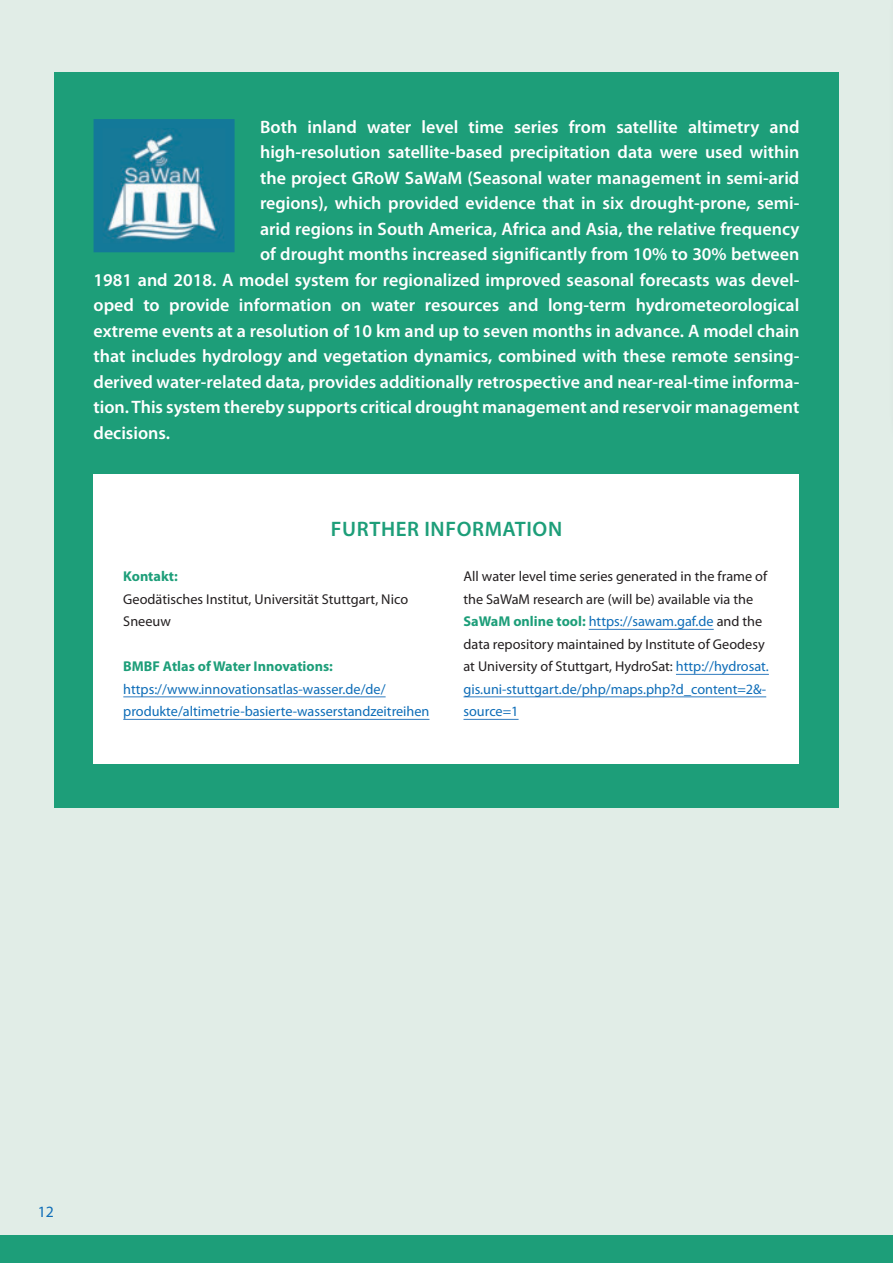
<style>
.page{position:relative;width:893px;height:1263px;background:#e1ede7}
.page>*{position:absolute;margin:0;border:0;box-sizing:border-box;transform-origin:0 0}
.t1{font:600 21px "Myriad Pro";letter-spacing:.03em;color:#1d9e79}
.t2{font:600 18px "Myriad Pro";color:#fff}
.t3{font:15.75px "Myriad Pro";color:#0e6db8}
.t4{font:14.25px/22.5px "Myriad Pro";color:#231f20}
.t5{font:14.25px/22.5px "Myriad Pro";color:#0e6db8}
.t6{font:700 14.25px "Myriad Pro";color:#1d9e79}
.s1{font-weight:700;color:#1d9e79}
.s2{color:#0e6db8}
</style>
<div class="page">
<div style="left:0;top:1235px;width:893px;height:28px;background:#1d9e79"></div>
<div style="left:54px;top:72px;width:785px;height:736px;background:#1d9e79"></div>
<div style="left:94px;top:474px;width:705px;height:289px;background:#fff"></div>
<hr style="left:123px;top:696px;width:263px;height:1px;background:#307bbf">
<hr style="left:123px;top:719px;width:306px;height:1px;background:#307bbf">
<hr style="left:589px;top:629px;width:125px;height:1px;background:#307bbf">
<hr style="left:676px;top:674px;width:93px;height:1px;background:#307bbf">
<hr style="left:463px;top:696px;width:303px;height:1px;background:#307bbf">
<hr style="left:463px;top:719px;width:56px;height:1px;background:#307bbf">
<svg style="left:93px;top:119px;width:142px;height:134px;background:#4593ab"></svg>
<p class="t2" style="left:260px;top:120px;width:541px">Both inland water level time series from satellite altimetry and</p>
<p class="t2" style="left:260px;top:145px;width:541px">high-resolution satellite-based precipitation data were used within</p>
<p class="t2" style="left:260px;top:171px;width:541px">the project GRoW SaWaM (Seasonal water management in semi-arid</p>
<p class="t2" style="left:260px;top:196px;width:541px">regions), which provided evidence that in six drought-prone, semi-</p>
<p class="t2" style="left:260px;top:222px;width:541px">arid regions in South America, Africa and Asia, the relative frequency</p>
<p class="t2" style="left:260px;top:247px;width:541px">of drought months increased significantly from 10% to 30% between</p>
<p class="t2" style="left:94px;top:273px;width:707px">1981 and 2018. A model system for regionalized improved seasonal forecasts was devel-</p>
<p class="t2" style="left:94px;top:298px;width:707px">oped to provide information on water resources and long-term hydrometeorological</p>
<p class="t2" style="left:94px;top:324px;width:707px">extreme events at a resolution of 10 km and up to seven months in advance. A model chain</p>
<p class="t2" style="left:94px;top:349px;width:707px">that includes hydrology and vegetation dynamics, combined with these remote sensing-</p>
<p class="t2" style="left:94px;top:375px;width:707px">derived water-related data, provides additionally retrospective and near-real-time informa-</p>
<p class="t2" style="left:94px;top:400px;width:707px">tion. This system thereby supports critical drought management and reservoir management</p>
<p class="t2" style="left:94px;top:426px;width:78px">decisions.</p>
<p class="t1" style="left:331px;top:521px;width:233px">FURTHER INFORMATION</p>
<p class="t6" style="left:123px;top:571px;width:56px">Kontakt:</p>
<p class="t4" style="left:123px;top:589px;width:286px">Geodätisches Institut, Universität Stuttgart, Nico<br>Sneeuw</p>
<p class="t6" style="left:123px;top:661px;width:211px">BMBF Atlas of Water Innovations:</p>
<p class="t5" style="left:123px;top:679px;width:308px">https://www.innovationsatlas-wasser.de/de/ produkte/altimetrie-basierte-wasserstandzeitreihen</p>
<p class="t4" style="left:463px;top:566px;width:307px">All water level time series generated in the frame of the SaWaM research are (will be) available via the <span class="s1">SaWaM online tool:</span> <span class="s2">https://sawam.gaf.de</span> and the data repository maintained by Institute of Geodesy at University of Stuttgart, HydroSat: <span class="s2">http://hydrosat. gis.uni-stuttgart.de/php/maps.php?d_content=2&amp;- source=1</span></p>
<p class="t3" style="left:38px;top:1206px;width:18px">12</p>
</div>
